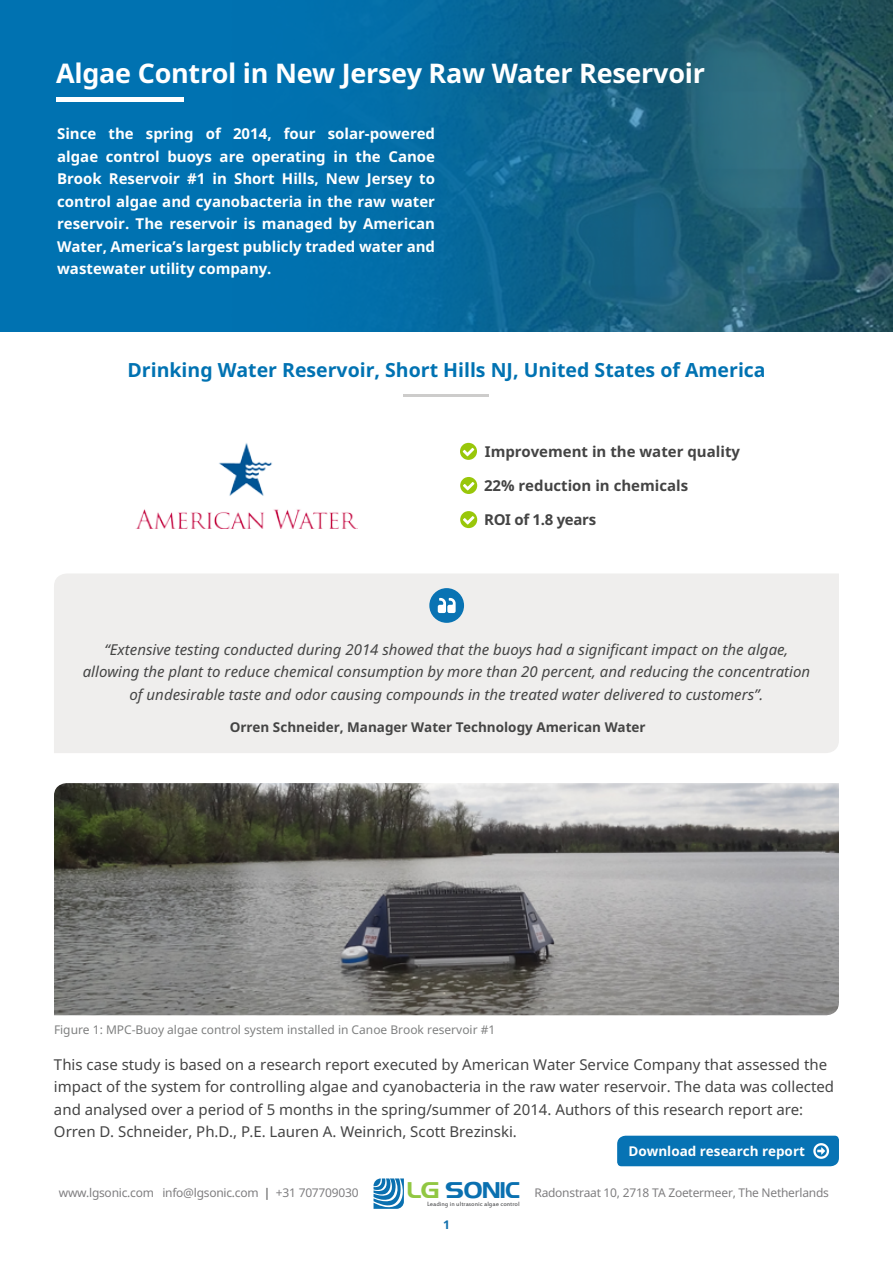
<style>
.page{position:relative;width:893px;height:1263px;background:#fff}
.page>*{position:absolute;margin:0;border:0;box-sizing:border-box;transform-origin:0 0}
.t1{font:700 27px "Noto Sans";letter-spacing:-.01em;color:#fff}
.t2{font:22.05px "Niamey";color:#0a70b0}
.t3{font:700 19.5px "Noto Sans";color:#0072b2}
.t4{font:15px/22.5px "Noto Sans";color:#444}
.t5{font:700 15px/22.5px "Noto Sans";color:#fff;text-align:justify}
.t6{font:italic 15px/22.5px "Noto Sans";color:#444;text-align:center}
.t7{font:700 15px "Noto Sans";color:#444}
.t8{font:700 15px "Noto Sans";letter-spacing:-.02em;color:#444}
.t9{font:700 13.5px "Noto Sans";color:#444}
.t10{font:700 13.5px "Noto Sans";color:#fff}
.t11{font:12px "Noto Sans";letter-spacing:-.02em;color:#7f7e80}
.t12{font:12px "Noto Sans";color:#7f8080}
.t13{font:700 12px "Noto Sans";color:#116fac}
.t14{font:6.75px "Estrangelo Edessa";color:#58595b}
.s1{color:#91c742}
.s2{color:#444}
</style>
<div class="page">
<div style="left:54px;top:574px;width:785px;height:179px;background:#efeeed"></div>
<hr style="left:404px;top:394px;width:85px;height:3px;background:#cdcccb">
<img style="left:137px;top:443px;width:219px;height:85px">
<svg style="left:374px;top:1178px;width:30px;height:31px"></svg>
<img style="left:0;top:0;width:893px;height:332px">
<hr style="left:56px;top:97px;width:128px;height:4px;background:#fff">
<div style="left:429px;top:588px;width:35px;height:35px;background:#0973b3;border-radius:50%"></div>
<svg style="left:438px;top:598px;width:18px;height:15px"></svg>
<svg style="left:460px;top:443px;width:17px;height:17px"></svg>
<svg style="left:460px;top:477px;width:17px;height:17px"></svg>
<svg style="left:460px;top:511px;width:17px;height:17px"></svg>
<img style="left:54px;top:783px;width:785px;height:232px">
<div style="left:617px;top:1136px;width:222px;height:30px;background:#0773b4"></div>
<h1 class="t1" style="left:56px;top:54px;width:650px">Algae Control in New Jersey Raw Water Reservoir</h1>
<p class="t5" style="left:57px;top:122px;width:379px">Since the spring of 2014, four solar-powered algae control buoys are operating in the Canoe Brook Reservoir #1 in Short Hills, New Jersey to control algae and cyanobacteria in the raw water reservoir. The reservoir is managed by American Water, America’s largest publicly traded water and wastewater utility company.</p>
<h3 class="t3" style="left:127px;top:356px;width:640px">Drinking Water Reservoir, Short Hills NJ, United States of America</h3>
<p class="t7" style="left:485px;top:441px;width:257px">Improvement in the water quality</p>
<p class="t7" style="left:484px;top:475px;width:206px">22% reduction in chemicals</p>
<p class="t8" style="left:484px;top:509px;width:114px">ROI of 1.8 years</p>
<p class="t6" style="left:83px;top:637px;width:729px">“Extensive testing conducted during 2014 showed that the buoys had a significant impact on the algae, allowing the plant to reduce chemical consumption by more than 20 percent, and reducing the concentration of undesirable taste and odor causing compounds in the treated water delivered to customers”.</p>
<p class="t9" style="left:230px;top:717px;width:417px">Orren Schneider, Manager Water Technology American Water</p>
<p class="t12" style="left:54px;top:1021px;width:443px">Figure 1: MPC-Buoy algae control system installed in Canoe Brook reservoir #1</p>
<p class="t4" style="left:54px;top:1052px;width:782px">This case study is based on a research report executed by American Water Service Company that assessed the impact of the system for controlling algae and cyanobacteria in the raw water reservoir. The data was collected and analysed over a period of 5 months in the spring/summer of 2014. Authors of this research report are:<br>Orren D. Schneider, Ph.D., P.E. Lauren A. Weinrich, Scott Brezinski.</p>
<p class="t10" style="left:629px;top:1141px;width:178px">Download research report</p>
<h2 class="t2" style="left:407px;top:1178px;width:114px"><span class="s1">LG</span> SONIC</h2>
<p class="t11" style="left:59px;top:1184px;width:301px">www.lgsonic.com info@lgsonic.com <span class="s2">|</span> +31 707709030</p>
<p class="t11" style="left:534px;top:1184px;width:296px">Radonstraat 10, 2718 TA Zoetermeer, The Netherlands</p>
<p class="t14" style="left:427px;top:1201px;width:94px">Leading in ultrasonic algae control</p>
<p class="t13" style="left:443px;top:1216px;width:8px">1</p>
</div>
